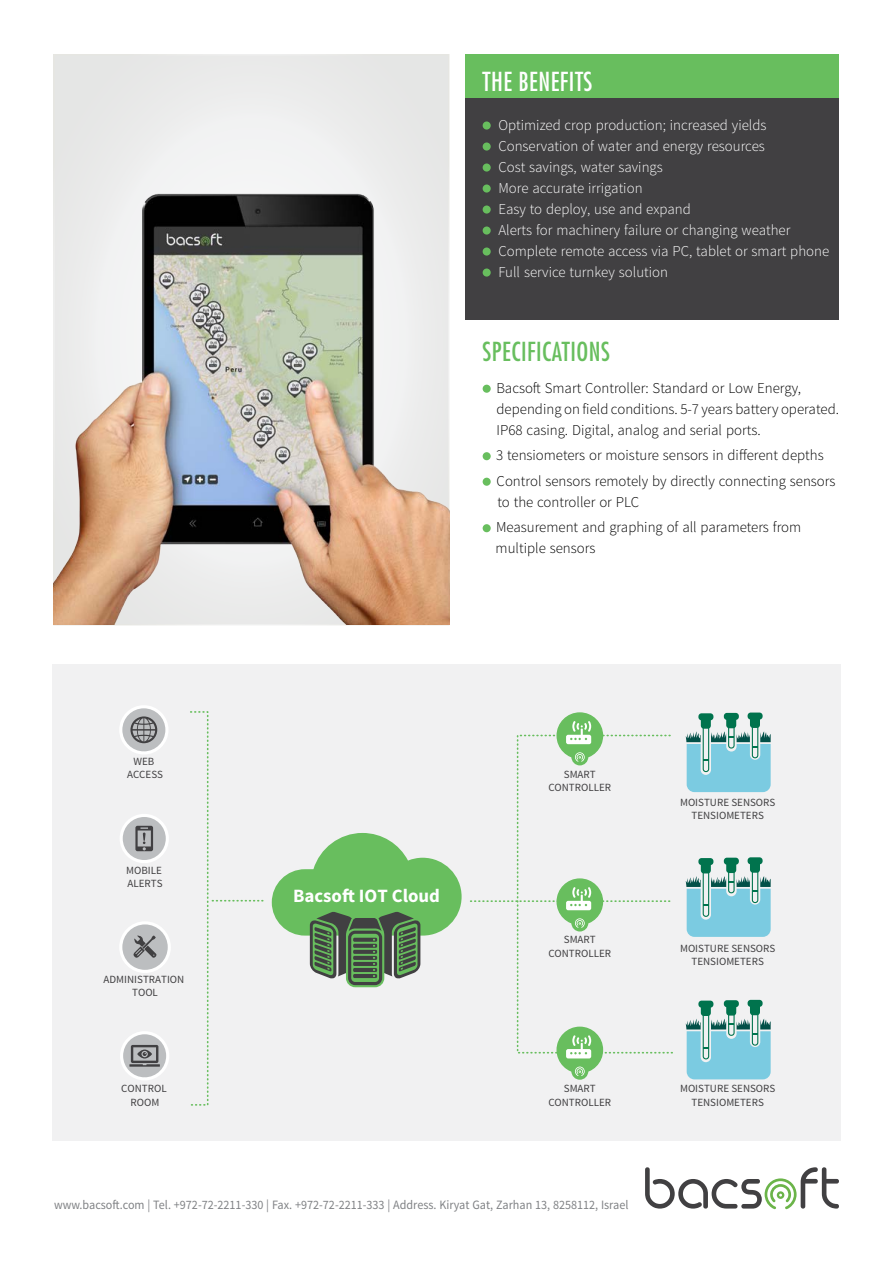
<style>
.page{position:relative;width:893px;height:1263px;background:#fff}
.page>*{position:absolute;margin:0;border:0;box-sizing:border-box;transform-origin:0 0}
.t1{font:condensed 25.5px "Futura Std";letter-spacing:.02em;color:#68be5e}
.t2{font:condensed 25.5px "Futura Std";letter-spacing:.02em;color:#fff}
.t3{font:700 18.75px "Source Sans Pro";color:#fff}
.t4{font:300 15px/21px "Source Sans Pro";color:#000}
.t5{font:300 15px/21px "Source Sans Pro";color:#fff}
.t6{font:12.75px "Source Sans Pro";color:#808285;scale:.95 1}
.t7{font:10.95px/13.2px "Source Sans Pro";color:#414042;text-align:center}
</style>
<div class="page">
<div style="left:466px;top:54px;width:373px;height:265px;background:#414042"></div>
<div style="left:466px;top:54px;width:373px;height:44px;background:#68be5e"></div>
<div style="left:52px;top:664px;width:789px;height:477px;background:#f1f1f2"></div>
<svg style="left:120px;top:1031px;width:49px;height:49px"></svg>
<svg style="left:129px;top:1045px;width:31px;height:22px"></svg>
<svg style="left:120px;top:814px;width:49px;height:49px"></svg>
<svg style="left:135px;top:826px;width:18px;height:25px"></svg>
<svg style="left:119px;top:921px;width:52px;height:52px"></svg>
<svg style="left:131px;top:933px;width:28px;height:26px"></svg>
<svg style="left:119px;top:705px;width:50px;height:49px"></svg>
<svg style="left:130px;top:716px;width:27px;height:27px"></svg>
<svg style="left:212px;top:900px;width:52px;height:1px"></svg>
<div style="left:557px;top:879px;width:45px;height:45px;background:#68be5e;border-radius:50%"></div>
<svg style="left:471px;top:887px;width:200px;height:23px"></svg>
<div style="left:571px;top:914px;width:17px;height:17px;background:#68be5e;border-radius:50%"></div>
<svg style="left:575px;top:918px;width:10px;height:10px"></svg>
<div style="left:557px;top:713px;width:45px;height:45px;background:#68be5e;border-radius:50%"></div>
<div style="left:556px;top:712px;width:47px;height:47px;border:1px solid #68be5e;border-radius:50%"></div>
<svg style="left:566px;top:721px;width:25px;height:23px"></svg>
<div style="left:571px;top:748px;width:17px;height:17px;background:#68be5e;border-radius:50%"></div>
<svg style="left:575px;top:752px;width:10px;height:10px"></svg>
<div style="left:557px;top:1027px;width:45px;height:45px;background:#68be5e;border-radius:50%"></div>
<div style="left:556px;top:1026px;width:47px;height:47px;border:1px solid #68be5e;border-radius:50%"></div>
<svg style="left:566px;top:1035px;width:25px;height:23px"></svg>
<div style="left:571px;top:1063px;width:17px;height:17px;background:#68be5e;border-radius:50%"></div>
<svg style="left:575px;top:1066px;width:10px;height:10px"></svg>
<div style="left:701px;top:717px;width:10px;height:12px;background:#00734d;border-radius:3px"></div>
<div style="left:698px;top:713px;width:15px;height:7px;background:#00734d;border-radius:3px"></div>
<div style="left:750px;top:716px;width:10px;height:12px;background:#00734d;border-radius:3px"></div>
<div style="left:748px;top:712px;width:15px;height:7px;background:#00734d;border-radius:3px"></div>
<svg style="left:686px;top:721px;width:85px;height:71px"></svg>
<div style="left:726px;top:716px;width:10px;height:12px;background:#00734d;border-radius:3px"></div>
<div style="left:724px;top:713px;width:15px;height:7px;background:#00734d;border-radius:3px"></div>
<div style="left:701px;top:861px;width:10px;height:12px;background:#00734d;border-radius:3px"></div>
<div style="left:698px;top:858px;width:15px;height:7px;background:#00734d;border-radius:3px"></div>
<div style="left:750px;top:861px;width:10px;height:12px;background:#00734d;border-radius:3px"></div>
<div style="left:748px;top:857px;width:15px;height:7px;background:#00734d;border-radius:3px"></div>
<svg style="left:686px;top:866px;width:85px;height:71px"></svg>
<div style="left:726px;top:861px;width:10px;height:12px;background:#00734d;border-radius:3px"></div>
<div style="left:724px;top:858px;width:15px;height:7px;background:#00734d;border-radius:3px"></div>
<div style="left:701px;top:1004px;width:10px;height:12px;background:#00734d;border-radius:3px"></div>
<div style="left:698px;top:1000px;width:15px;height:7px;background:#00734d;border-radius:3px"></div>
<div style="left:750px;top:1003px;width:10px;height:12px;background:#00734d;border-radius:3px"></div>
<div style="left:748px;top:1000px;width:15px;height:7px;background:#00734d;border-radius:3px"></div>
<svg style="left:686px;top:1009px;width:85px;height:70px"></svg>
<div style="left:726px;top:1004px;width:10px;height:11px;background:#00734d;border-radius:3px"></div>
<div style="left:724px;top:1000px;width:15px;height:7px;background:#00734d;border-radius:3px"></div>
<div style="left:54px;top:55px;width:395px;height:570px;background:#eaeaea"></div>
<img style="left:53px;top:177px;width:396px;height:448px">
<svg style="left:645px;top:1167px;width:194px;height:42px"></svg>
<div style="left:483px;top:121px;width:8px;height:9px;background:#68be5e;border-radius:50%"></div>
<div style="left:483px;top:142px;width:8px;height:9px;background:#68be5e;border-radius:50%"></div>
<div style="left:483px;top:163px;width:8px;height:9px;background:#68be5e;border-radius:50%"></div>
<div style="left:483px;top:184px;width:8px;height:9px;background:#68be5e;border-radius:50%"></div>
<div style="left:483px;top:205px;width:8px;height:9px;background:#68be5e;border-radius:50%"></div>
<div style="left:483px;top:226px;width:8px;height:9px;background:#68be5e;border-radius:50%"></div>
<div style="left:483px;top:247px;width:8px;height:9px;background:#68be5e;border-radius:50%"></div>
<div style="left:483px;top:268px;width:8px;height:9px;background:#68be5e;border-radius:50%"></div>
<div style="left:483px;top:385px;width:8px;height:8px;background:#68be5e;border-radius:50%"></div>
<div style="left:483px;top:452px;width:8px;height:8px;background:#68be5e;border-radius:50%"></div>
<div style="left:483px;top:478px;width:8px;height:8px;background:#68be5e;border-radius:50%"></div>
<div style="left:483px;top:524px;width:8px;height:8px;background:#68be5e;border-radius:50%"></div>
<svg style="left:272px;top:833px;width:190px;height:154px"></svg>
<h1 class="t2" style="left:483px;top:66px;width:111px">THE BENEFITS</h1>
<p class="t5" style="left:498px;top:114px;width:332px">Optimized crop production; increased yields Conservation of water and energy resources<br>Cost savings, water savings<br>More accurate irrigation<br>Easy to deploy, use and expand<br>Alerts for machinery failure or changing weather Complete remote access via PC, tablet or smart phone Full service turnkey solution</p>
<h1 class="t1" style="left:483px;top:336px;width:129px">SPECIFICATIONS</h1>
<p class="t7" style="left:127px;top:755px;width:38px">WEB<br>ACCESS</p>
<p class="t7" style="left:126px;top:864px;width:38px;text-align:left">MOBILE<br>ALERTS</p>
<p class="t7" style="left:104px;top:973px;width:82px">ADMINISTRATION<br>TOOL</p>
<p class="t7" style="left:121px;top:1082px;width:47px">CONTROL<br>ROOM</p>
<p class="t4" style="left:496px;top:377px;width:344px">Bacsoft Smart Controller: Standard or Low Energy, depending on field conditions. 5-7 years battery operated.<br>IP68 casing. Digital, analog and serial ports.</p>
<p class="t4" style="left:496px;top:443px;width:341px;line-height:25.5px">3 tensiometers or moisture sensors in different depths<br>Control sensors remotely by directly connecting sensors</p>
<p class="t4" style="left:496px;top:489px;width:307px;line-height:25.5px">to the controller or PLC<br>Measurement and graphing of all parameters from</p>
<p class="t4" style="left:496px;top:538px;width:101px">multiple sensors</p>
<p class="t3" style="left:293px;top:883px;width:50px">Bacso</p>
<p class="t3" style="left:359px;top:883px;width:83px">IOT Cloud</p>
<p class="t7" style="left:548px;top:768px;width:65px">SMART<br>CONTROLLER</p>
<p class="t7" style="left:548px;top:933px;width:65px">SMART<br>CONTROLLER</p>
<p class="t7" style="left:548px;top:1082px;width:65px">SMART<br>CONTROLLER</p>
<p class="t7" style="left:680px;top:796px;width:97px">MOISTURE SENSORS<br>TENSIOMETERS</p>
<p class="t7" style="left:680px;top:941px;width:97px">MOISTURE SENSORS<br>TENSIOMETERS</p>
<p class="t7" style="left:680px;top:1082px;width:97px">MOISTURE SENSORS<br>TENSIOMETERS</p>
<p class="t6" style="left:54px;top:1196px;width:606px">www.bacsoft.com | Tel. +972-72-2211-330 | Fax. +972-72-2211-333 | Address. Kiryat Gat, Zarhan 13, 8258112, Israel</p>
</div>
